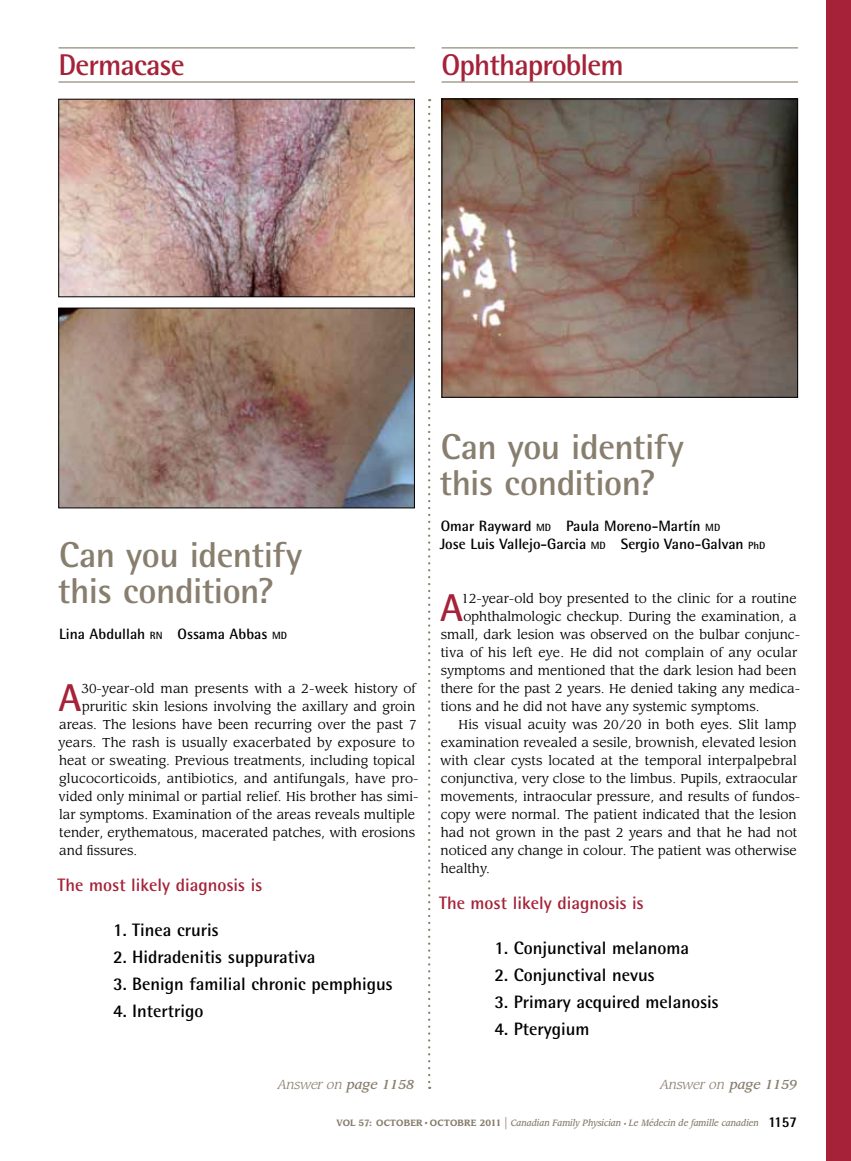
<style>
.page{position:relative;width:851px;height:1161px;background:#fff}
.page>*{position:absolute;margin:0;border:0;box-sizing:border-box;transform-origin:0 0}
.t1{font:700 38.85px "Rotis Semi Sans Std";color:#a52238}
.t2{font:700 36px/36px "Rotis Semi Sans Std";letter-spacing:-.015em;color:#887e6e}
.t3{font:700 30px "Rotis Semi Sans Std";letter-spacing:-.03em;color:#a52238}
.t4{font:700 18px "Rotis Semi Sans Std";color:#000}
.t5{font:700 18px "Rotis Semi Sans Std";color:#a52238}
.t6{font:700 15px/18px "Rotis Semi Sans Std";color:#000}
.t7{font:12.75px "Leawood Std";color:#000}
.t8{font:italic 12.75px "Leawood Std";color:#887e6e}
.t9{font:italic 500 9px "Leawood Std";color:#887e6e;scale:.9 1}
.s1{font-size:10.5px}
.s2{font-weight:500}
.s3{font-weight:700;font-style:normal}
.s4{font-family:"Times";font-weight:400;font-style:normal}
.s5{font-weight:400;font-style:normal;font-size:15px}
.s6{font-style:normal;font-size:6px}
.s7{font-family:"Rotis Semi Sans Std";font-weight:800;font-style:normal;font-size:15px;color:#000}
</style>
<div class="page">
<div style="left:826px;top:0;width:24px;height:1161px;background:#a52238"></div>
<hr style="left:58px;top:47px;width:357px;height:1px;background:#887e6e">
<hr style="left:58px;top:81px;width:357px;height:2px;background:#887e6e">
<svg style="left:428px;top:107px;width:2px;height:982px"></svg>
<hr style="left:441px;top:47px;width:357px;height:1px;background:#887e6e">
<hr style="left:441px;top:81px;width:357px;height:2px;background:#887e6e">
<img style="left:444px;top:101px;width:351px;height:295px">
<div style="left:442px;top:99px;width:355px;height:299px;border:1px solid #000"></div>
<img style="left:60px;top:101px;width:352px;height:194px">
<div style="left:58px;top:99px;width:356px;height:198px;border:1px solid #000"></div>
<img style="left:60px;top:310px;width:352px;height:196px">
<div style="left:58px;top:308px;width:356px;height:200px;border:1px solid #000"></div>
<h3 class="t3" style="left:58px;top:47px;width:128px">Dermacase</h3>
<h3 class="t3" style="left:441px;top:47px;width:184px">Ophthaproblem</h3>
<h2 class="t2" style="left:58px;top:536px;width:246px">Can you identify this condition?</h2>
<p class="t6" style="left:59px;top:625px;width:229px">Lina Abdullah <span class="s1">RN</span> Ossama Abbas <span class="s1">MD</span></p>
<h1 class="t1" style="left:59px;top:674px;width:25px">A</h1>
<p class="t7" style="left:81px;top:681px;width:336px">30-year-old man presents with a 2-week history of</p>
<p class="t7" style="left:82px;top:699px;width:334px">pruritic skin lesions involving the axillary and groin</p>
<p class="t7" style="left:59px;top:717px;width:359px">areas. The lesions have been recurring over the past 7</p>
<p class="t7" style="left:58px;top:735px;width:358px">years. The rash is usually exacerbated by exposure to</p>
<p class="t7" style="left:59px;top:753px;width:357px">heat or sweating. Previous treatments, including topical</p>
<p class="t7" style="left:59px;top:771px;width:361px">glucocorticoids, antibiotics, and antifungals, have pro-</p>
<p class="t7" style="left:59px;top:789px;width:361px">vided only minimal or partial relief. His brother has simi-</p>
<p class="t7" style="left:59px;top:807px;width:357px">lar symptoms. Examination of the areas reveals multiple</p>
<p class="t7" style="left:59px;top:825px;width:357px">tender, erythematous, macerated patches, with erosions</p>
<p class="t7" style="left:59px;top:843px;width:80px">and fissures.</p>
<h3 class="t5" style="left:57px;top:874px;width:206px">The most likely diagnosis is</h3>
<h3 class="t4" style="left:113px;top:919px;width:107px">1. Tinea cruris</h3>
<h3 class="t4" style="left:113px;top:946px;width:204px">2. Hidradenitis suppurativa</h3>
<h3 class="t4" style="left:113px;top:973px;width:281px">3. Benign familial chronic pemphigus</h3>
<h3 class="t4" style="left:113px;top:1000px;width:92px">4. Intertrigo</h3>
<h2 class="t2" style="left:439px;top:428px;width:246px">Can you identify this condition?</h2>
<p class="t6" style="left:439px;top:517px;width:327px">Omar Rayward <span class="s1">MD</span> Paula Moreno-Martín <span class="s1">MD<br></span>Jose Luis Vallejo-Garcia <span class="s1">MD</span> Sergio Vano-Galvan <span class="s1">PhD</span></p>
<h1 class="t1" style="left:440px;top:584px;width:25px">A</h1>
<p class="t7" style="left:461px;top:591px;width:337px">12-year-old boy presented to the clinic for a routine</p>
<p class="t7" style="left:463px;top:609px;width:335px">ophthalmologic checkup. During the examination, a</p>
<p class="t7" style="left:441px;top:627px;width:361px">small, dark lesion was observed on the bulbar conjunc-</p>
<p class="t7" style="left:440px;top:645px;width:358px">tiva of his left eye. He did not complain of any ocular</p>
<p class="t7" style="left:441px;top:663px;width:357px">symptoms and mentioned that the dark lesion had been</p>
<p class="t7" style="left:440px;top:681px;width:361px">there for the past 2 years. He denied taking any medica-</p>
<p class="t7" style="left:440px;top:699px;width:320px">tions and he did not have any systemic symptoms.</p>
<p class="t7" style="left:458px;top:717px;width:340px">His visual acuity was 20/20 in both eyes. Slit lamp</p>
<p class="t7" style="left:441px;top:735px;width:357px">examination revealed a sesile, brownish, elevated lesion</p>
<p class="t7" style="left:440px;top:753px;width:358px">with clear cysts located at the temporal interpalpebral</p>
<p class="t7" style="left:441px;top:771px;width:358px">conjunctiva, very close to the limbus. Pupils, extraocular</p>
<p class="t7" style="left:440px;top:789px;width:361px">movements, intraocular pressure, and results of fundos-</p>
<p class="t7" style="left:441px;top:807px;width:357px">copy were normal. The patient indicated that the lesion</p>
<p class="t7" style="left:441px;top:825px;width:358px">had not grown in the past 2 years and that he had not</p>
<p class="t7" style="left:440px;top:843px;width:357px">noticed any change in colour. The patient was otherwise</p>
<p class="t7" style="left:441px;top:861px;width:51px">healthy.</p>
<h3 class="t5" style="left:439px;top:892px;width:206px">The most likely diagnosis is</h3>
<h3 class="t4" style="left:494px;top:937px;width:196px">1. Conjunctival melanoma</h3>
<h3 class="t4" style="left:494px;top:964px;width:162px">2. Conjunctival nevus</h3>
<h3 class="t4" style="left:494px;top:991px;width:225px">3. Primary acquired melanosis</h3>
<h3 class="t4" style="left:494px;top:1018px;width:96px">4. Pterygium</h3>
<p class="t8" style="left:278px;top:1077px;width:137px">Answer on <span class="s2">page 1158</span></p>
<p class="t8" style="left:660px;top:1077px;width:138px">Answer on <span class="s2">page 1159</span></p>
<p class="t9" style="left:336px;top:1118px;width:513px"><span class="s3">Vol 57: OCTOBER</span> <span class="s4">•</span> <span class="s3">OCTOBRE 2011</span> <span class="s5">|</span> Canadian Family Physician <span class="s6">•</span> Le Médecin de famille canadien <span class="s7">1157</span></p>
</div>
